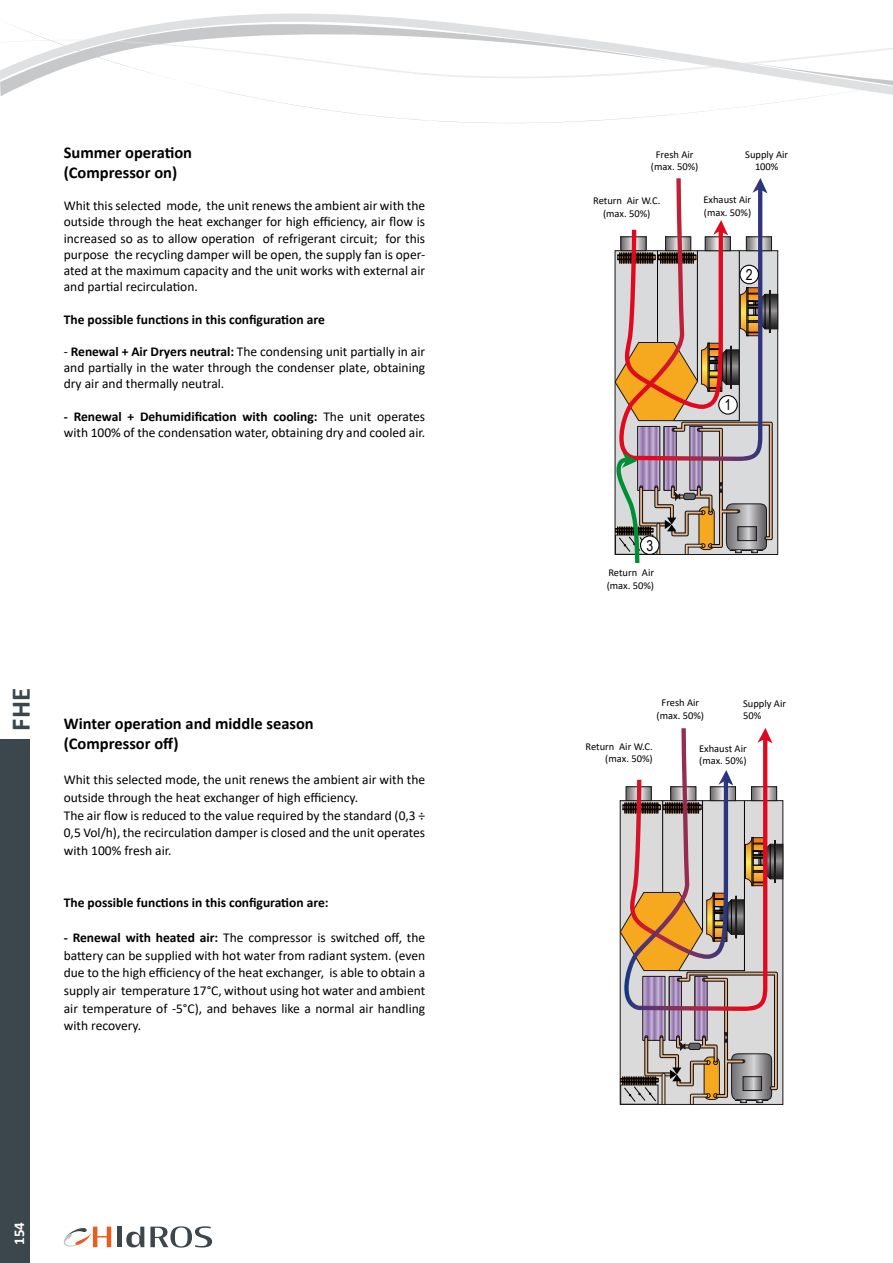
<style>
.page{position:relative;width:893px;height:1263px;background:#fff}
.page>*{position:absolute;margin:0;border:0;box-sizing:border-box;transform-origin:0 0}
.t1{font:700 27px "Calibri";color:#3c464d}
.t2{font:700 16.5px/19.8px "Calibri";color:#000}
.t3{font:700 15px "Calibri";color:#fff}
.t4{font:15px "Arial Narrow";color:#000}
.t5{font:13.5px/17.7px "Calibri";color:#000;text-align:justify}
.t6{font:700 13.5px "Calibri";color:#000}
.t7{font:10.5px/12.6px "Calibri";color:#000;text-align:center}
.s1{font-weight:700}
</style>
<div class="page">
<div style="left:0;top:739px;width:30px;height:524px;background:#3c464d"></div>
<hr style="left:117px;top:1226px;width:4px;height:21px;background:#3d464c">
<svg style="left:150px;top:1226px;width:62px;height:21px"></svg>
<svg style="left:126px;top:1226px;width:18px;height:21px"></svg>
<svg style="left:64px;top:1226px;width:47px;height:21px"></svg>
<svg style="left:0;top:13px;width:893px;height:111px"></svg>
<svg style="left:615px;top:178px;width:163px;height:384px"></svg>
<svg style="left:620px;top:728px;width:163px;height:377px"></svg>
<div style="left:719px;top:396px;width:18px;height:18px;background:#fff;border-radius:50%"></div>
<div style="left:718px;top:395px;width:20px;height:20px;border:1px solid #000;border-radius:50%"></div>
<div style="left:740px;top:265px;width:18px;height:19px;background:#fff;border-radius:50%"></div>
<div style="left:739px;top:265px;width:20px;height:19px;border:1px solid #000;border-radius:50%"></div>
<div style="left:640px;top:536px;width:19px;height:18px;background:#fff;border-radius:50%"></div>
<div style="left:640px;top:535px;width:19px;height:20px;border:1px solid #000;border-radius:50%"></div>
<p class="t2" style="left:64px;top:142px;width:130px">Summer operation (Compressor on)</p>
<p class="t5" style="left:64px;top:197px;width:363px;line-height:16.2px">Whit this selected mode, the unit renews the ambient air with the outside through the heat exchanger for high efficiency, air flow is increased so as to allow operation of refrigerant circuit; for this purpose the recycling damper will be open, the supply fan is oper&shy;ated at the maximum capacity and the unit works with external air and partial recirculation.</p>
<p class="t6" style="left:64px;top:310px;width:263px">The possible functions in this configuration are</p>
<p class="t5" style="left:64px;top:343px;width:363px;line-height:16.2px">- <span class="s1">Renewal + Air Dryers neutral:</span> The condensing unit partially in air and partially in the water through the condenser plate, obtaining dry air and thermally neutral.</p>
<p class="t5" style="left:64px;top:408px;width:363px;line-height:16.2px"><span class="s1">- Renewal + Dehumidification with cooling:</span> The unit operates with 100% of the condensation water, obtaining dry and cooled air.</p>
<h1 class="t1" style="left:2px;top:731px;width:45px;rotate:-90deg">FHE</h1>
<p class="t2" style="left:64px;top:713px;width:252px">Winter operation and middle season (Compressor off)</p>
<p class="t5" style="left:64px;top:770px;width:363px;text-align:left">Whit this selected mode, the unit renews the ambient air with the outside through the heat exchanger of high efficiency.<br>The air flow is reduced to the value required by the standard (0,3 ÷ 0,5 Vol/h), the recirculation damper is closed and the unit operates with 100% fresh air.</p>
<p class="t6" style="left:64px;top:892px;width:266px">The possible functions in this configuration are:</p>
<p class="t5" style="left:64px;top:928px;width:363px"><span class="s1">- Renewal with heated air:</span> The compressor is switched off, the battery can be supplied with hot water from radiant system. (even due to the high efficiency of the heat exchanger, is able to obtain a supply air temperature 17°C, without using hot water and ambient air temperature of -5°C), and behaves like a normal air handling with recovery.</p>
<p class="t3" style="left:8px;top:1245px;width:24px;rotate:-90deg">154</p>
<p class="t7" style="left:651px;top:148px;width:49px">Fresh Air (max. 50%)</p>
<p class="t7" style="left:593px;top:194px;width:69px">Return Air W.C. (max. 50%)</p>
<p class="t7" style="left:745px;top:148px;width:45px">Supply Air<br>100%</p>
<p class="t7" style="left:703px;top:193px;width:49px;text-align:left">Exhaust Air (max. 50%)</p>
<p class="t4" style="left:646px;top:534px;width:8px">3</p>
<p class="t7" style="left:607px;top:566px;width:49px;text-align:left">Return Air (max. 50%)</p>
<p class="t4" style="left:746px;top:264px;width:8px">2</p>
<p class="t4" style="left:725px;top:394px;width:8px">1</p>
<p class="t7" style="left:657px;top:696px;width:49px">Fresh Air (max. 50%)</p>
<p class="t7" style="left:699px;top:742px;width:49px;text-align:left">Exhaust Air (max. 50%)</p>
<p class="t7" style="left:743px;top:697px;width:45px;text-align:left">Supply Air<br>50%</p>
<p class="t7" style="left:586px;top:739px;width:69px;text-align:right">Return Air W.C. (max. 50%)</p>
</div>
